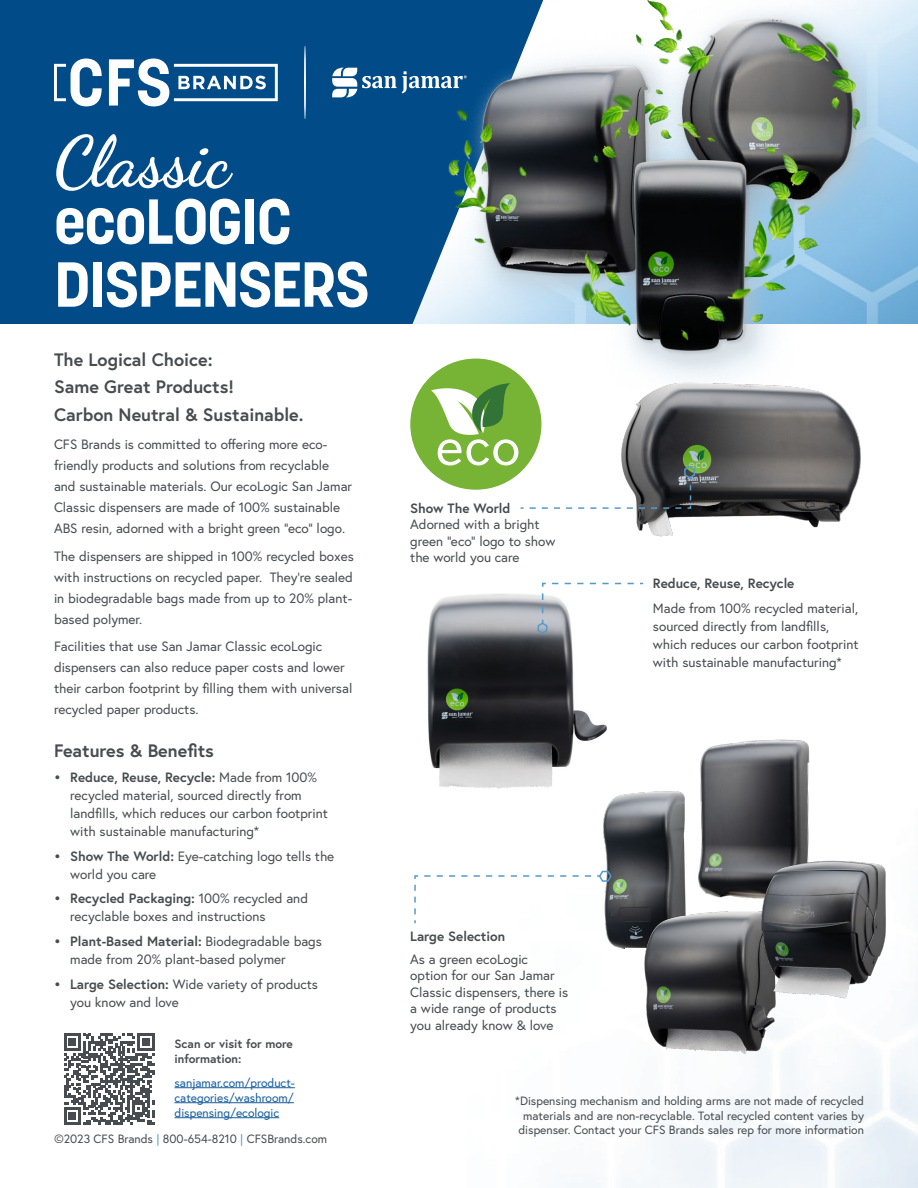
<style>
.page{position:relative;width:918px;height:1188px;background:#fff}
.page>*{position:absolute;margin:0;border:0;box-sizing:border-box;transform-origin:0 0}
.Tagline{font:700 70.35px "Dancing Script";color:#fff}
.Head{font:700 63px/63px "Korolev";letter-spacing:-.025em;color:#fff}
.Head-Body{font:700 18px "Europa";color:#464c50}
.Head-Body-2{font:13.5px/21px "Europa";color:#464c50}
.Bulleted_Body{font:13.5px/16.5px "Europa";color:#464c50}
.Subhead-Body{font:700 13.5px "Europa";color:#464c50}
.Bulleted_Body-2{font:700 13.5px "Europa";color:#464c50}
.Bulleted_Body-3{font:12px/14.4px "Europa";color:#464c50;text-align:right}
.t1{font:12px/15px "Europa";color:#175d9e;text-align:justify}
.t2{font:700 12px/15px "Europa";color:#464c50}
.s1{font-weight:700}
.s2{color:#549aca}
</style>
<div class="page">
<svg style="left:64px;top:1034px;width:91px;height:91px"></svg>
<hr style="left:174px;top:1087px;width:121px;height:1px;background:#175d9e">
<hr style="left:174px;top:1102px;width:120px;height:1px;background:#175d9e">
<hr style="left:174px;top:1117px;width:105px;height:1px;background:#175d9e">
<img style="left:427px;top:594px;width:180px;height:195px">
<div style="left:0;top:0;width:443px;height:324px;background:#004b88"></div>
<svg style="left:537px;top:582px;width:107px;height:53px"></svg>
<svg style="left:109px;top:59px;width:169px;height:47px"></svg>
<svg style="left:54px;top:59px;width:48px;height:47px"></svg>
<svg style="left:332px;top:68px;width:111px;height:29px"></svg>
<svg style="left:304px;top:46px;width:2px;height:73px"></svg>
<img style="left:443px;top:0;width:475px;height:382px">
<div style="left:410px;top:359px;width:131px;height:131px;background:#77b335;border-radius:50%"></div>
<img style="left:617px;top:376px;width:248px;height:161px">
<svg style="left:431px;top:382px;width:265px;height:128px"></svg>
<img style="left:700px;top:739px;width:110px;height:106px">
<img style="left:550px;top:775px;width:190px;height:173px">
<img style="left:618px;top:890px;width:186px;height:186px">
<img style="left:738px;top:845px;width:170px;height:170px">
<svg style="left:414px;top:870px;width:199px;height:55px"></svg>
<p class="Tagline" style="left:54px;top:118px;width:178px">Classic</p>
<p class="Head" style="left:54px;top:190px;width:317px">ecoLOGIC<br>DISPENSERS</p>
<p class="Head-Body" style="left:54px;top:347px;width:160px">The Logical Choice:</p>
<p class="Head-Body" style="left:54px;top:375px;width:181px">Same Great Products!</p>
<p class="Head-Body" style="left:54px;top:402px;width:251px">Carbon Neutral &amp; Sustainable.</p>
<p class="Head-Body-2" style="left:54px;top:433px;width:300px">CFS Brands is committed to offering more eco&shy;friendly products and solutions from recyclable and sustainable materials. Our ecoLogic San Jamar Classic dispensers are made of 100% sustainable ABS resin, adorned with a bright green “eco” logo.</p>
<p class="Head-Body-2" style="left:54px;top:545px;width:301px">The dispensers are shipped in 100% recycled boxes with instructions on recycled paper. They’re sealed in biodegradable bags made from up to 20% plant&shy;based polymer.</p>
<p class="Head-Body-2" style="left:54px;top:636px;width:300px">Facilities that use San Jamar Classic ecoLogic dispensers can also reduce paper costs and lower their carbon footprint by filling them with universal recycled paper products.</p>
<p class="Head-Body" style="left:54px;top:739px;width:162px">Features &amp; Benefits</p>
<p class="Head-Body-2" style="left:70px;top:768px;width:259px;line-height:18px;text-indent:-16px"><span class="s1">• Reduce, Reuse, Recycle:</span> Made from 100% recycled material, sourced directly from landfills, which reduces our carbon footprint with sustainable manufacturing*</p>
<p class="Head-Body-2" style="left:70px;top:847px;width:266px;line-height:18px;text-indent:-16px"><span class="s1">• Show The World:</span> Eye-catching logo tells the world you care</p>
<p class="Head-Body-2" style="left:70px;top:889px;width:239px;line-height:18px;text-indent:-16px"><span class="s1">• Recycled Packaging:</span> 100% recycled and recyclable boxes and instructions</p>
<p class="Head-Body-2" style="left:70px;top:932px;width:253px;line-height:18px;text-indent:-16px"><span class="s1">• Plant-Based Material:</span> Biodegradable bags made from 20% plant-based polymer</p>
<p class="Head-Body-2" style="left:70px;top:975px;width:249px;line-height:18px;text-indent:-16px"><span class="s1">• Large Selection:</span> Wide variety of products you know and love</p>
<p class="t2" style="left:174px;top:1036px;width:120px">Scan or visit for more information:</p>
<p class="t1" style="left:174px;top:1075px;width:122px">sanjamar.com/product&shy;categories/washroom/ dispensing/ecologic</p>
<p class="Bulleted_Body-3" style="left:54px;top:1132px;width:275px">©2023 CFS Brands <span class="s2">|</span> 800-654-8210 <span class="s2">|</span> CFSBrands.com</p>
<p class="Bulleted_Body-2" style="left:410px;top:499px;width:102px">Show The World</p>
<p class="Head-Body-2" style="left:410px;top:516px;width:147px;line-height:16.2px">Adorned with a bright green “eco” logo to show the world you care</p>
<p class="Subhead-Body" style="left:653px;top:575px;width:143px">Reduce, Reuse, Recycle</p>
<p class="Bulleted_Body" style="left:653px;top:599px;width:207px;line-height:18px">Made from 100% recycled material, sourced directly from landfills, which reduces our carbon footprint with sustainable manufacturing*</p>
<p class="Subhead-Body" style="left:410px;top:927px;width:96px">Large Selection</p>
<p class="Bulleted_Body" style="left:410px;top:951px;width:160px">As a green ecoLogic option for our San Jamar<br>Classic dispensers, there is a wide range of products you already know &amp; love</p>
<p class="Bulleted_Body-3" style="left:515px;top:1094px;width:350px">*Dispensing mechanism and holding arms are not made of recycled materials and are non-recyclable. Total recycled content varies by dispenser. Contact your CFS Brands sales rep for more information</p>
</div>
